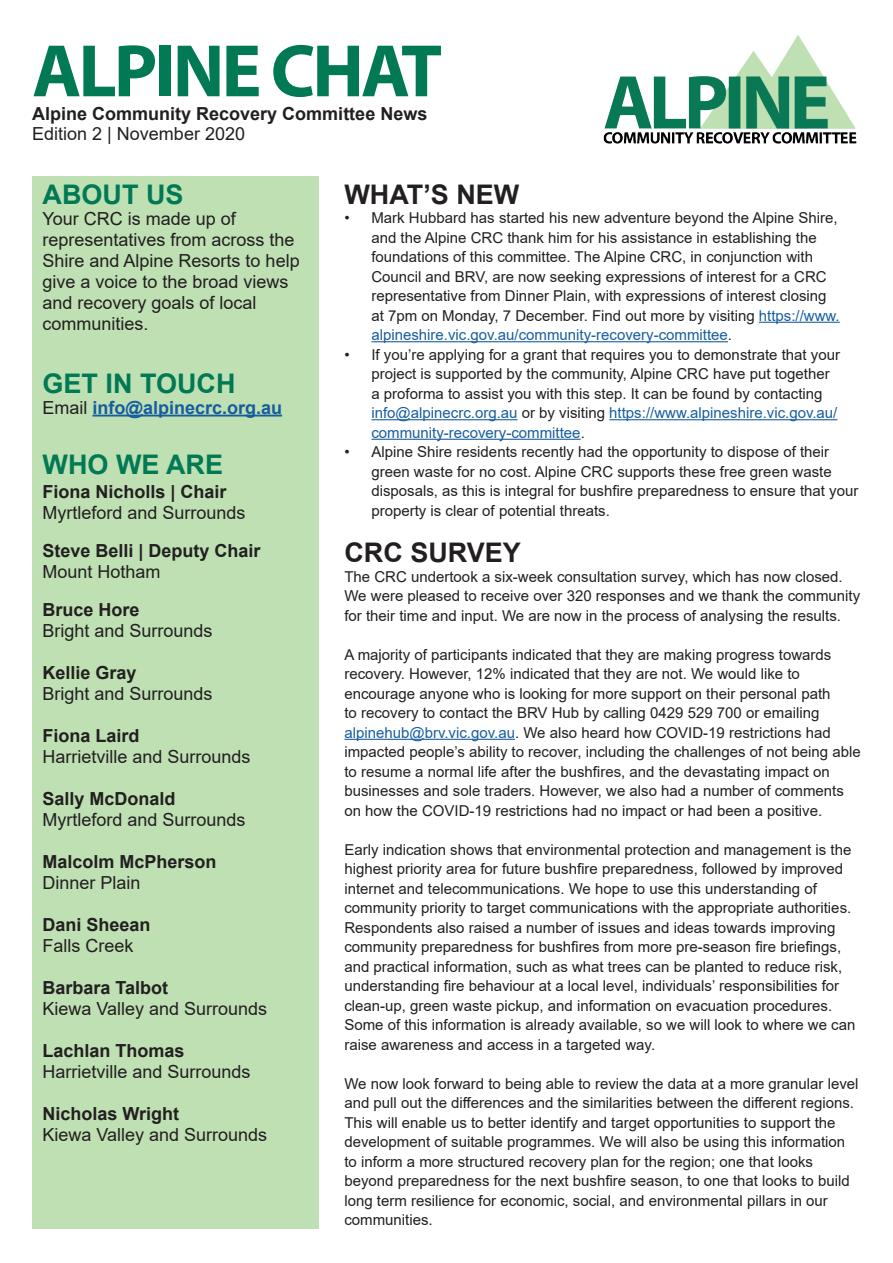
<style>
.page{position:relative;width:893px;height:1263px;background:#fff}
.page>*{position:absolute;margin:0;border:0;box-sizing:border-box;transform-origin:0 0}
.t1{font:700 75px "Myriad Pro";letter-spacing:-.04em;color:#007954}
.t2{font:700 27px "Arial";color:#007954}
.t3{font:700 27px "Arial";color:#231f20}
.t4{font:18px/21px "Arial";color:#231f20}
.t5{font:700 18px "Arial";color:#231f20}
.t6{font:700 18px "Arial";color:#175d9e}
.t7{font:15px/19.5px "Arial";color:#231f20}
.s1{font-weight:400;color:#231f20}
.s2{color:#175d9e}
</style>
<div class="page">
<div style="left:32px;top:176px;width:287px;height:1053px;background:#bee0b3"></div>
<hr style="left:759px;top:322px;width:81px;height:1px;background:#175d9e">
<hr style="left:371px;top:341px;width:357px;height:1px;background:#175d9e">
<hr style="left:371px;top:419px;width:147px;height:1px;background:#175d9e">
<hr style="left:609px;top:419px;width:228px;height:1px;background:#175d9e">
<hr style="left:371px;top:439px;width:210px;height:1px;background:#175d9e">
<hr style="left:344px;top:739px;width:171px;height:1px;background:#175d9e">
<img style="left:603px;top:35px;width:254px;height:109px">
<hr style="left:93px;top:415px;width:189px;height:1px;background:#175d9e">
<p class="t1" style="left:32px;top:22px;width:411px">ALPINE CHAT</p>
<p class="t5" style="left:32px;top:101px;width:397px">Alpine Community Recovery Committee News</p>
<p class="t4" style="left:32px;top:123px;width:214px">Edition 2 | November 2020</p>
<p class="t2" style="left:43px;top:175px;width:142px">ABOUT US</p>
<p class="t4" style="left:43px;top:208px;width:259px">Your CRC is made up of representatives from across the<br>Shire and Alpine Resorts to help give a voice to the broad views and recovery goals of local communities.</p>
<p class="t2" style="left:43px;top:364px;width:194px">GET IN TOUCH</p>
<p class="t6" style="left:43px;top:395px;width:241px"><span class="s1">Email</span> info@alpinecrc.org.au</p>
<p class="t2" style="left:43px;top:445px;width:182px">WHO WE ARE</p>
<p class="t5" style="left:43px;top:479px;width:186px">Fiona Nicholls | Chair</p>
<p class="t4" style="left:43px;top:502px;width:205px">Myrtleford and Surrounds</p>
<p class="t5" style="left:43px;top:538px;width:220px">Steve Belli | Deputy Chair</p>
<p class="t4" style="left:43px;top:561px;width:120px">Mount Hotham</p>
<p class="t5" style="left:43px;top:597px;width:99px">Bruce Hore</p>
<p class="t4" style="left:43px;top:620px;width:172px">Bright and Surrounds</p>
<p class="t5" style="left:43px;top:660px;width:96px">Kellie Gray</p>
<p class="t4" style="left:43px;top:683px;width:172px">Bright and Surrounds</p>
<p class="t5" style="left:43px;top:723px;width:99px">Fiona Laird</p>
<p class="t4" style="left:43px;top:746px;width:210px">Harrietville and Surrounds</p>
<p class="t5" style="left:43px;top:786px;width:135px">Sally McDonald</p>
<p class="t4" style="left:43px;top:809px;width:205px">Myrtleford and Surrounds</p>
<p class="t5" style="left:43px;top:849px;width:176px">Malcolm McPherson</p>
<p class="t4" style="left:43px;top:872px;width:100px">Dinner Plain</p>
<p class="t5" style="left:43px;top:912px;width:110px">Dani Sheean</p>
<p class="t4" style="left:43px;top:935px;width:93px">Falls Creek</p>
<p class="t5" style="left:43px;top:975px;width:127px">Barbara Talbot</p>
<p class="t4" style="left:43px;top:998px;width:226px">Kiewa Valley and Surrounds</p>
<p class="t5" style="left:43px;top:1038px;width:144px">Lachlan Thomas</p>
<p class="t4" style="left:43px;top:1061px;width:210px">Harrietville and Surrounds</p>
<p class="t5" style="left:43px;top:1101px;width:138px">Nicholas Wright</p>
<p class="t4" style="left:43px;top:1124px;width:226px">Kiewa Valley and Surrounds</p>
<p class="t3" style="left:344px;top:175px;width:176px">WHAT’S NEW</p>
<p class="t7" style="left:371px;top:208px;width:470px;text-indent:-27px">• Mark Hubbard has started his new adventure beyond the Alpine Shire, and the Alpine CRC thank him for his assistance in establishing the foundations of this committee. The Alpine CRC, in conjunction with Council and BRV, are now seeking expressions of interest for a CRC representative from Dinner Plain, with expressions of interest closing at 7pm on Monday, 7 December. Find out more by visiting <span class="s2">https://www. alpineshire.vic.gov.au/community-recovery-committee</span>.</p>
<p class="t7" style="left:371px;top:345px;width:470px;text-indent:-27px">• If you’re applying for a grant that requires you to demonstrate that your project is supported by the community, Alpine CRC have put together a proforma to assist you with this step. It can be found by contacting <span class="s2">info@alpinecrc.org.au</span> or by visiting <span class="s2">https://www.alpineshire.vic.gov.au/ community-recovery-committee</span>.</p>
<p class="t7" style="left:371px;top:442px;width:488px;text-indent:-27px">• Alpine Shire residents recently had the opportunity to dispose of their green waste for no cost. Alpine CRC supports these free green waste disposals, as this is integral for bushfire preparedness to ensure that your property is clear of potential threats.</p>
<p class="t3" style="left:344px;top:534px;width:178px">CRC SURVEY</p>
<p class="t7" style="left:344px;top:567px;width:517px">The CRC undertook a six-week consultation survey, which has now closed.<br>We were pleased to receive over 320 responses and we thank the community for their time and input. We are now in the process of analysing the results.</p>
<p class="t7" style="left:344px;top:645px;width:518px">A majority of participants indicated that they are making progress towards recovery. However, 12% indicated that they are not. We would like to encourage anyone who is looking for more support on their personal path<br>to recovery to contact the BRV Hub by calling 0429 529 700 or emailing <span class="s2">alpinehub@brv.vic.gov.au</span>. We also heard how COVID-19 restrictions had impacted people’s ability to recover, including the challenges of not being able to resume a normal life after the bushfires, and the devastating impact on businesses and sole traders. However, we also had a number of comments on how the COVID-19 restrictions had no impact or had been a positive.</p>
<p class="t7" style="left:344px;top:840px;width:513px">Early indication shows that environmental protection and management is the highest priority area for future bushfire preparedness, followed by improved internet and telecommunications. We hope to use this understanding of community priority to target communications with the appropriate authorities.<br>Respondents also raised a number of issues and ideas towards improving community preparedness for bushfires from more pre-season fire briefings, and practical information, such as what trees can be planted to reduce risk, understanding fire behaviour at a local level, individuals’ responsibilities for clean-up, green waste pickup, and information on evacuation procedures.<br>Some of this information is already available, so we will look to where we can raise awareness and access in a targeted way.</p>
<p class="t7" style="left:344px;top:1074px;width:516px">We now look forward to being able to review the data at a more granular level and pull out the differences and the similarities between the different regions.<br>This will enable us to better identify and target opportunities to support the development of suitable programmes. We will also be using this information to inform a more structured recovery plan for the region; one that looks beyond preparedness for the next bushfire season, to one that looks to build long term resilience for economic, social, and environmental pillars in our communities.</p>
</div>
